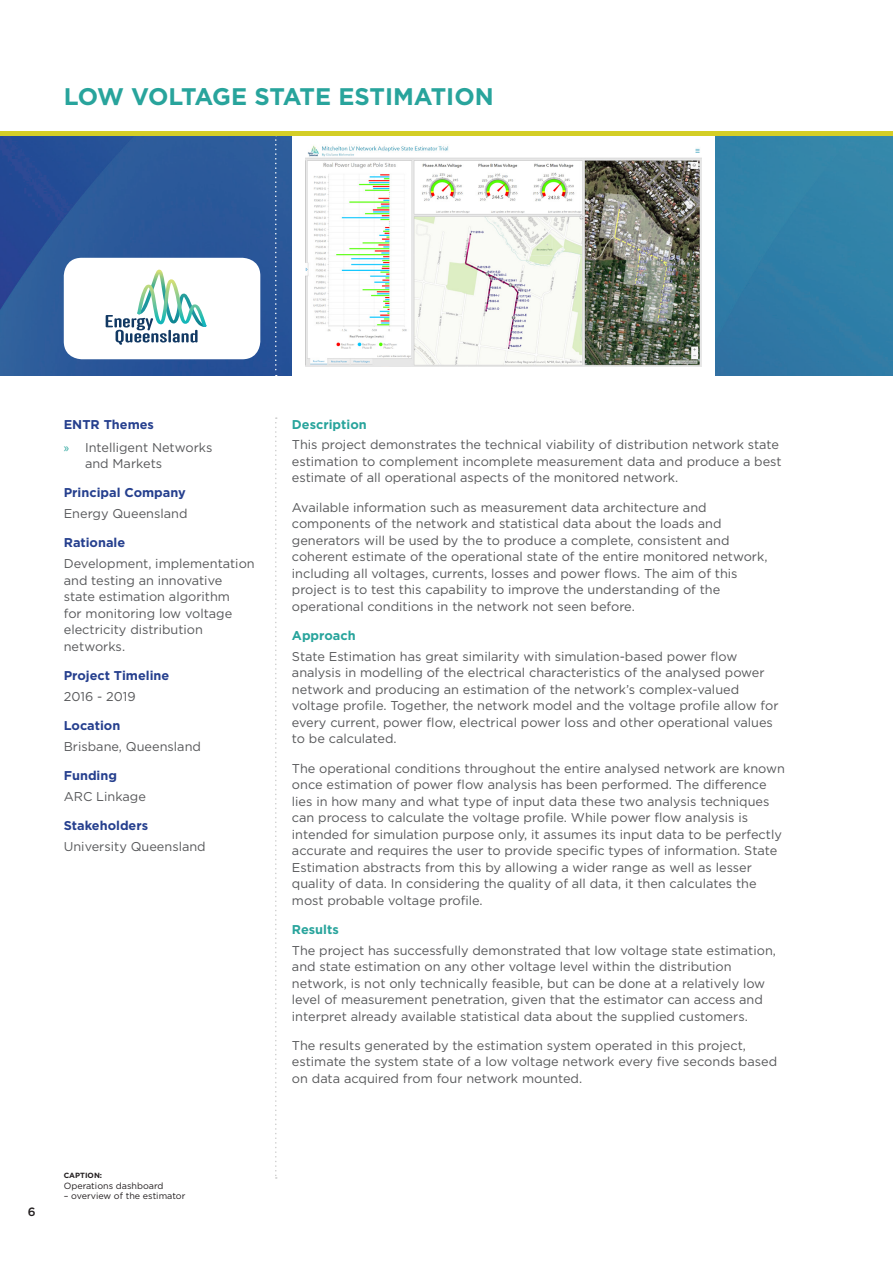
<style>
.page{position:relative;width:893px;height:1263px;background:#fff}
.page>*{position:absolute;margin:0;border:0;box-sizing:border-box;transform-origin:0 0}
.New_HA{font:700 24px "Gotham";letter-spacing:-.015em;color:#28a49c}
.New_Body{font:12.75px/16.5px "Gotham";color:#57585a}
.New_Body-2{font:700 12.75px "Gotham";color:#253f8e}
.Paragraph_Style_1{font:700 12.75px "Gotham";color:#28a49c}
.t1{font:500 12px "Gotham";color:#231f20}
.New_Body-3{font:9px "Gotham";color:#231f20}
.New_Body-4{font:700 7.5px "Gotham";color:#231f20}
.s1{font-family:"Myriad Pro";color:#28a49c}
</style>
<div class="page">
<img style="left:0;top:136px;width:892px;height:240px">
<svg style="left:275px;top:417px;width:2px;height:762px"></svg>
<svg style="left:275px;top:136px;width:2px;height:240px"></svg>
<hr style="left:892px;top:135px;width:1px;height:241px;background:#d4ce26">
<div style="left:292px;top:135px;width:422px;height:241px;background:#fff"></div>
<img style="left:306px;top:145px;width:395px;height:221px">
<div style="left:64px;top:258px;width:196px;height:101px;background:#fff;border-radius:18px"></div>
<svg style="left:106px;top:270px;width:101px;height:75px"></svg>
<hr style="left:0;top:132px;width:892px;height:4px;background:#d4ce26">
<p class="New_HA" style="left:64px;top:83px;width:431px">LOW VOLTAGE STATE ESTIMATION</p>
<p class="New_Body-2" style="left:64px;top:417px;width:92px">ENTR Themes</p>
<p class="New_Body" style="left:85px;top:439px;width:129px;text-indent:-21px"><span class="s1">»</span> Intelligent Networks and Markets</p>
<p class="New_Body-2" style="left:64px;top:485px;width:124px">Principal Company</p>
<p class="New_Body" style="left:64px;top:505px;width:125px">Energy Queensland</p>
<p class="New_Body-2" style="left:64px;top:535px;width:63px">Rationale</p>
<p class="New_Body" style="left:64px;top:555px;width:192px">Development, implementation and testing an innovative state estimation algorithm<br>for monitoring low voltage electricity distribution networks.</p>
<p class="New_Body-2" style="left:64px;top:668px;width:107px">Project Timeline</p>
<p class="New_Body" style="left:64px;top:688px;width:73px">2016 - 2019</p>
<p class="New_Body-2" style="left:64px;top:718px;width:58px">Location</p>
<p class="New_Body" style="left:64px;top:738px;width:139px">Brisbane, Queensland</p>
<p class="New_Body-2" style="left:64px;top:768px;width:55px">Funding</p>
<p class="New_Body" style="left:64px;top:788px;width:84px">ARC Linkage</p>
<p class="New_Body-2" style="left:64px;top:818px;width:86px">Stakeholders</p>
<p class="New_Body" style="left:64px;top:838px;width:143px">University Queensland</p>
<p class="t1" style="left:28px;top:1204px;width:9px">6</p>
<p class="New_Body-4" style="left:64px;top:1171px;width:40px">CAPTION:</p>
<p class="New_Body-3" style="left:64px;top:1180px;width:101px">Operations dashboard</p>
<p class="New_Body-3" style="left:64px;top:1191px;width:123px">– overview of the estimator</p>
<p class="Paragraph_Style_1" style="left:292px;top:417px;width:76px">Description</p>
<p class="New_Body" style="left:292px;top:436px;width:491px">This project demonstrates the technical viability of distribution network state estimation to complement incomplete measurement data and produce a best estimate of all operational aspects of the monitored network.</p>
<p class="New_Body" style="left:292px;top:499px;width:477px">Available information such as measurement data architecture and components of the network and statistical data about the loads and generators will be used by the to produce a complete, consistent and coherent estimate of the operational state of the entire monitored network, including all voltages, currents, losses and power flows. The aim of this project is to test this capability to improve the understanding of the operational conditions in the network not seen before.</p>
<p class="Paragraph_Style_1" style="left:292px;top:628px;width:65px">Approach</p>
<p class="New_Body" style="left:292px;top:648px;width:488px">State Estimation has great similarity with simulation-based power flow analysis in modelling of the electrical characteristics of the analysed power network and producing an estimation of the network’s complex-valued voltage profile. Together, the network model and the voltage profile allow for every current, power flow, electrical power loss and other operational values to be calculated.</p>
<p class="New_Body" style="left:292px;top:759px;width:494px">The operational conditions throughout the entire analysed network are known once estimation of power flow analysis has been performed. The difference lies in how many and what type of input data these two analysis techniques can process to calculate the voltage profile. While power flow analysis is intended for simulation purpose only, it assumes its input data to be perfectly accurate and requires the user to provide specific types of information. State Estimation abstracts from this by allowing a wider range as well as lesser quality of data. In considering the quality of all data, it then calculates the most probable voltage profile.</p>
<p class="Paragraph_Style_1" style="left:292px;top:922px;width:48px">Results</p>
<p class="New_Body" style="left:292px;top:941px;width:486px">The project has successfully demonstrated that low voltage state estimation, and state estimation on any other voltage level within the distribution network, is not only technically feasible, but can be done at a relatively low level of measurement penetration, given that the estimator can access and interpret already available statistical data about the supplied customers.</p>
<p class="New_Body" style="left:292px;top:1037px;width:487px">The results generated by the estimation system operated in this project, estimate the system state of a low voltage network every five seconds based on data acquired from four network mounted.</p>
</div>
